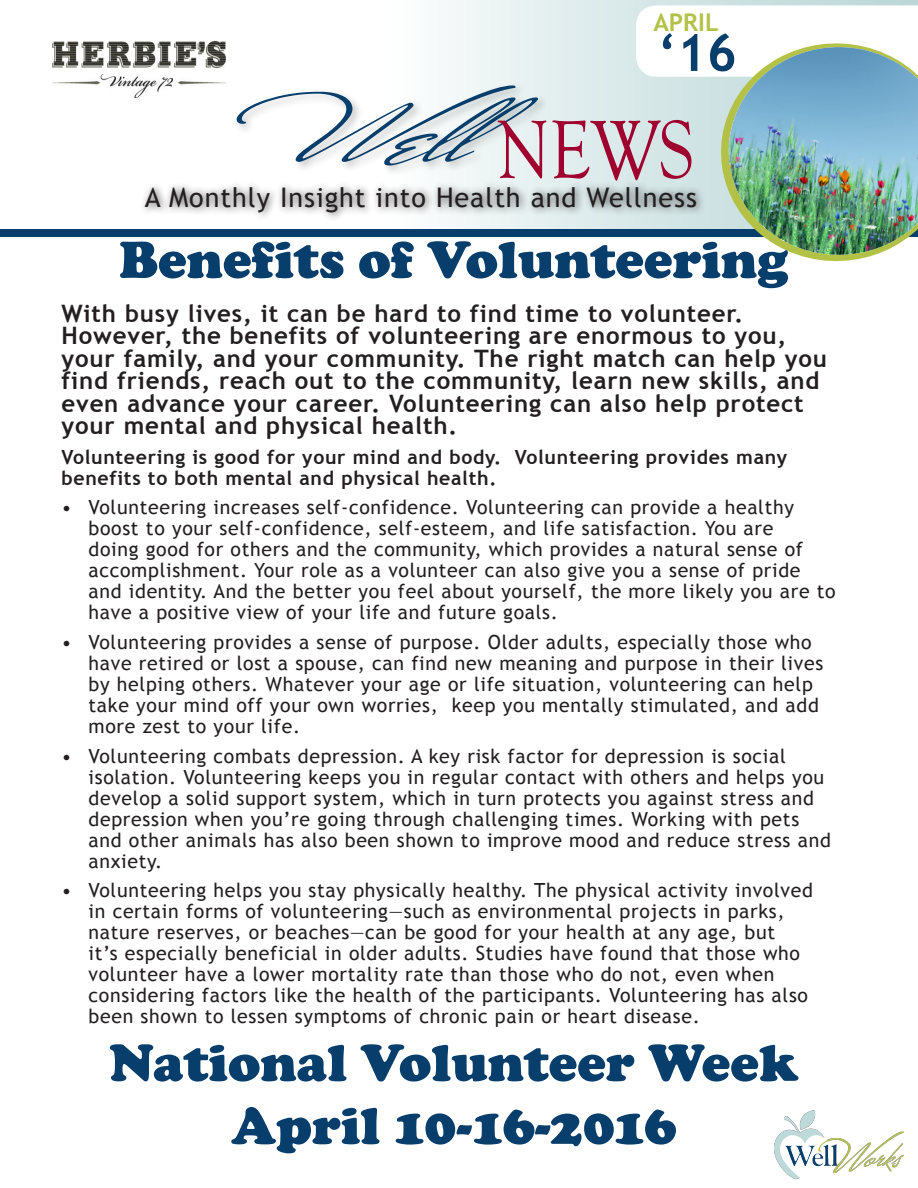
<style>
.page{position:relative;width:918px;height:1188px;background:#fff}
.page>*{position:absolute;margin:0;border:0;box-sizing:border-box;transform-origin:0 0}
.t1{font:900 54px "Cooper";color:#083e6b}
.t2{font:700 51.45px "Trebuchet MS";color:#083e6b}
.t3{font:27px "Trebuchet MS";letter-spacing:.035em;color:#231f20}
.t4{font:700 24.45px "Trebuchet MS";color:#b3c246}
.Italic-9pt{font:700 24px/22.5px "Trebuchet MS";letter-spacing:.035em;color:#231f20}
.t5{font:19.5px/21px "Trebuchet MS";letter-spacing:.035em;color:#231f20}
.Italic-9pt-2{font:700 19.5px/21px "Trebuchet MS";letter-spacing:.035em;color:#231f20}
</style>
<div class="page">
<div style="left:392px;top:0;width:526px;height:229px;background:linear-gradient(to right,#f9fbfb,#b8d5d6)"></div>
<svg style="left:636px;top:5px;width:282px;height:72px"></svg>
<div style="left:140px;top:181px;width:565px;height:40px;background:#231f20;opacity:.75"></div>
<div style="left:0;top:229px;width:918px;height:8px;background:#083e6b"></div>
<svg style="left:705px;top:28px;width:213px;height:201px;fill:#cfe3e3"></svg>
<svg style="left:713px;top:32px;width:205px;height:15px"></svg>
<img style="left:713px;top:47px;width:205px;height:215px">
<div style="left:233px;top:82px;width:316px;height:95px;background:#231f20;opacity:.28"></div>
<svg style="left:237px;top:85px;width:454px;height:96px"></svg>
<img style="left:775px;top:1110px;width:128px;height:69px">
<img style="left:52px;top:41px;width:174px;height:57px">
<p class="t4" style="left:653px;top:7px;width:67px">APRIL</p>
<p class="t2" style="left:658px;top:21px;width:81px">‘16</p>
<p class="t3" style="left:145px;top:181px;width:554px">A Monthly Insight into Health and Wellness</p>
<p class="t1" style="left:119px;top:228px;width:671px">Benefits of Volunteering</p>
<p class="Italic-9pt" style="left:62px;top:302px;width:767px">With busy lives, it can be hard to find time to volunteer.<br>However, the benefits of volunteering are enormous to you, your family, and your community. The right match can help you find friends, reach out to the community, learn new skills, and even advance your career. Volunteering can also help protect your mental and physical health.</p>
<p class="Italic-9pt-2" style="left:62px;top:446px;width:727px">Volunteering is good for your mind and body. Volunteering provides many benefits to both mental and physical health.</p>
<p class="t5" style="left:89px;top:497px;width:749px;text-indent:-27px">• Volunteering increases self-confidence. Volunteering can provide a healthy boost to your self-confidence, self-esteem, and life satisfaction. You are<br>doing good for others and the community, which provides a natural sense of accomplishment. Your role as a volunteer can also give you a sense of pride and identity. And the better you feel about yourself, the more likely you are to have a positive view of your life and future goals.</p>
<p class="t5" style="left:89px;top:632px;width:736px;text-indent:-27px">• Volunteering provides a sense of purpose. Older adults, especially those who have retired or lost a spouse, can find new meaning and purpose in their lives by helping others. Whatever your age or life situation, volunteering can help take your mind off your own worries, keep you mentally stimulated, and add more zest to your life.</p>
<p class="t5" style="left:89px;top:746px;width:744px;text-indent:-27px">• Volunteering combats depression. A key risk factor for depression is social isolation. Volunteering keeps you in regular contact with others and helps you develop a solid support system, which in turn protects you against stress and depression when you’re going through challenging times. Working with pets and other animals has also been shown to improve mood and reduce stress and anxiety.</p>
<p class="t5" style="left:89px;top:880px;width:726px;text-indent:-27px">• Volunteering helps you stay physically healthy. The physical activity involved in certain forms of volunteering—such as environmental projects in parks, nature reserves, or beaches—can be good for your health at any age, but<br>it’s especially beneficial in older adults. Studies have found that those who volunteer have a lower mortality rate than those who do not, even when considering factors like the health of the participants. Volunteering has also been shown to lessen symptoms of chronic pain or heart disease.</p>
<p class="t1" style="left:109px;top:1031px;width:691px">National Volunteer Week</p>
<p class="t1" style="left:231px;top:1094px;width:447px">April 10-16-2016</p>
</div>
